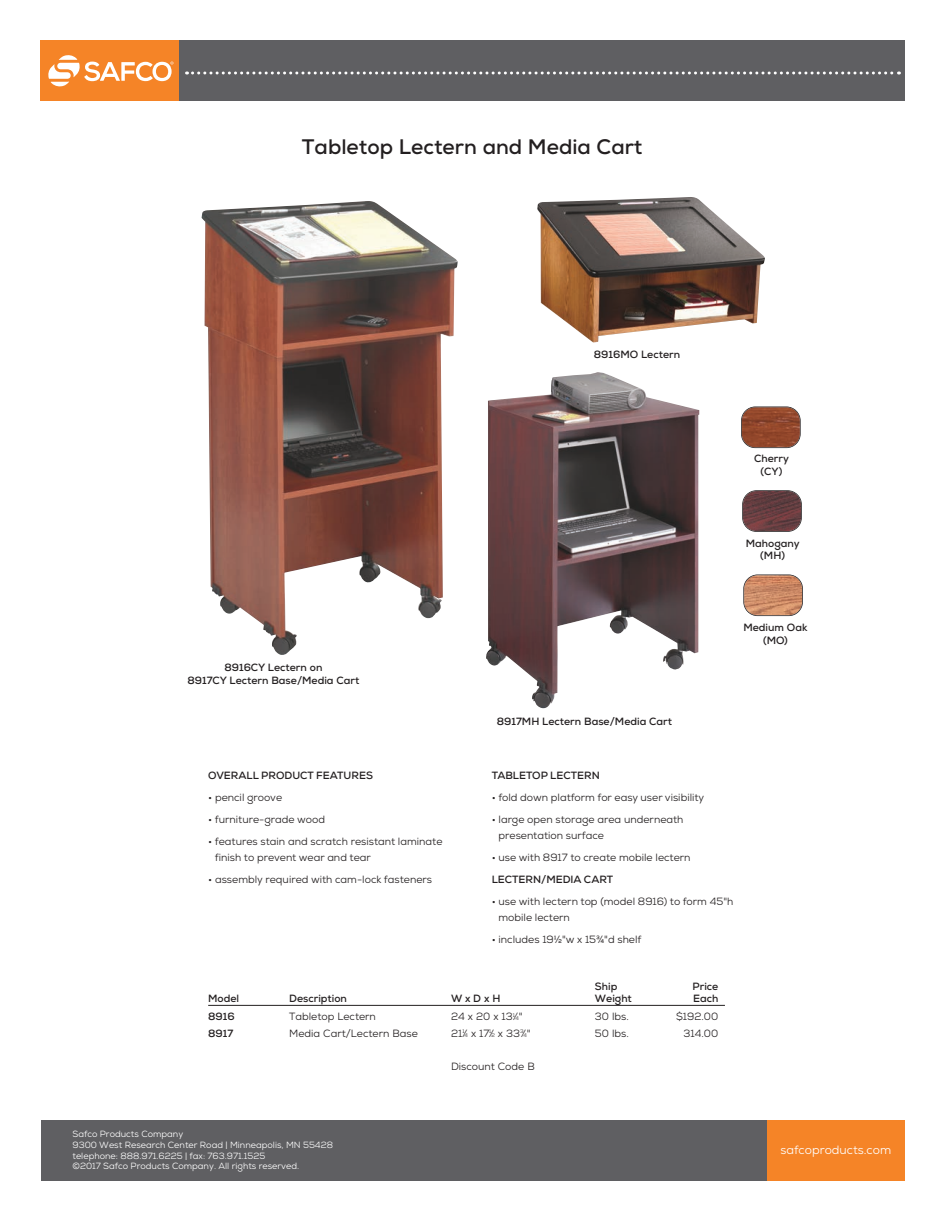
<style>
.page{position:relative;width:945px;height:1215px;background:#fff}
.page>*{position:absolute;margin:0;border:0;box-sizing:border-box;transform-origin:0 0}
.t1{font:700 21px "Nexa";color:#231f20}
.t2{font:12px "Nexa";color:#fff}
.t3{font:10.5px/16.5px "Nexa";color:#231f20}
.t4{font:700 10.5px/12.6px "Nexa";color:#231f20;text-align:center}
.t5{font:9px/10.8px "Nexa";color:#fff}
.s1{font-size:5.25px}
</style>
<div class="page">
<div style="left:40px;top:40px;width:139px;height:61px;background:#f58427"></div>
<div style="left:179px;top:40px;width:725px;height:61px;background:#5f5f62"></div>
<svg style="left:187px;top:72px;width:712px;height:2px"></svg>
<div style="left:766px;top:1120px;width:139px;height:60px;background:#f58427"></div>
<div style="left:41px;top:1120px;width:725px;height:60px;background:#5f5f62"></div>
<svg style="left:48px;top:55px;width:125px;height:32px"></svg>
<img style="left:201px;top:201px;width:257px;height:454px">
<img style="left:537px;top:197px;width:228px;height:146px">
<img style="left:486px;top:372px;width:213px;height:337px">
<hr style="left:208px;top:1005px;width:517px;height:1px;background:#231f20">
<img style="left:743px;top:493px;width:58px;height:38px">
<div style="left:742px;top:490px;width:60px;height:42px;border:2px solid #231f20;border-radius:14px"></div>
<img style="left:746px;top:577px;width:56px;height:38px">
<div style="left:743px;top:574px;width:60px;height:42px;border:2px solid #231f20;border-radius:14px"></div>
<img style="left:742px;top:407px;width:58px;height:40px">
<div style="left:741px;top:407px;width:60px;height:41px;border:2px solid #231f20;border-radius:14px"></div>
<h1 class="t1" style="left:302px;top:140px;width:342px">Tabletop Lectern and Media Cart</h1>
<p class="t4" style="left:594px;top:349px;width:88px">8916MO Lectern</p>
<p class="t4" style="left:754px;top:454px;width:36px">Cherry (CY)</p>
<p class="t4" style="left:746px;top:538px;width:55px">Mahogany (MH)</p>
<p class="t4" style="left:187px;top:662px;width:174px">8916CY Lectern on<br>8917CY Lectern Base/Media Cart</p>
<p class="t4" style="left:497px;top:716px;width:177px">8917MH Lectern Base/Media Cart</p>
<p class="t4" style="left:743px;top:622px;width:66px">Medium Oak (MO)</p>
<p class="t4" style="left:208px;top:770px;width:166px">OVERALL PRODUCT FEATURES</p>
<p class="t3" style="left:208px;top:790px;width:75px">• pencil groove</p>
<p class="t3" style="left:208px;top:812px;width:118px">• furniture-grade wood</p>
<p class="t3" style="left:215px;top:834px;width:229px;text-indent:-7px">• features stain and scratch resistant laminate finish to prevent wear and tear</p>
<p class="t3" style="left:208px;top:872px;width:225px">• assembly required with cam-lock fasteners</p>
<p class="t4" style="left:492px;top:770px;width:110px">TABLETOP LECTERN</p>
<p class="t3" style="left:492px;top:790px;width:214px">• fold down platform for easy user visibility</p>
<p class="t3" style="left:498px;top:812px;width:187px;text-indent:-7px">• large open storage area underneath presentation surface</p>
<p class="t3" style="left:492px;top:850px;width:200px">• use with 8917 to create mobile lectern</p>
<p class="t4" style="left:492px;top:874px;width:123px">LECTERN/MEDIA CART</p>
<p class="t3" style="left:498px;top:894px;width:237px;text-indent:-7px">• use with lectern top (model 8916) to form 45"h mobile lectern</p>
<p class="t3" style="left:492px;top:932px;width:151px">• includes 19½"w x 15¾"d shelf</p>
<p class="t4" style="left:595px;top:981px;width:24px">Ship</p>
<p class="t4" style="left:692px;top:981px;width:27px">Price</p>
<p class="t4" style="left:208px;top:994px;width:33px">Model</p>
<p class="t4" style="left:289px;top:994px;width:59px">Description</p>
<p class="t4" style="left:451px;top:994px;width:51px">WxDxH</p>
<p class="t4" style="left:595px;top:994px;width:38px">Weight</p>
<p class="t4" style="left:693px;top:994px;width:27px">Each</p>
<p class="t4" style="left:208px;top:1012px;width:28px">8916</p>
<p class="t3" style="left:289px;top:1010px;width:88px">Tabletop Lectern</p>
<p class="t3" style="left:451px;top:1010px;width:73px">24 x 20 x 13<sup>1</sup>⁄<span class="s1">4</span>"</p>
<p class="t3" style="left:595px;top:1010px;width:35px">30 lbs.</p>
<p class="t3" style="left:676px;top:1010px;width:44px">$192.00</p>
<p class="t4" style="left:208px;top:1028px;width:27px">8917</p>
<p class="t3" style="left:289px;top:1026px;width:130px">Media Cart/Lectern Base</p>
<p class="t3" style="left:451px;top:1026px;width:81px">21<sup>1</sup>⁄<span class="s1">4</span> x 17<sup>1</sup>⁄<span class="s1">2</span> x 33<sup>3</sup>⁄<span class="s1">4</span>"</p>
<p class="t3" style="left:595px;top:1026px;width:35px">50 lbs.</p>
<p class="t3" style="left:684px;top:1026px;width:36px">314.00</p>
<p class="t3" style="left:451px;top:1059px;width:85px">Discount Code B</p>
<p class="t5" style="left:72px;top:1129px;width:262px">Safco Products Company<br>9300 West Research Center Road | Minneapolis, MN 55428 telephone: 888.971.6225 | fax: 763.971.1525<br>©2017 Safco Products Company. All rights reserved.</p>
<p class="t2" style="left:780px;top:1146px;width:112px">safcoproducts.com</p>
</div>
